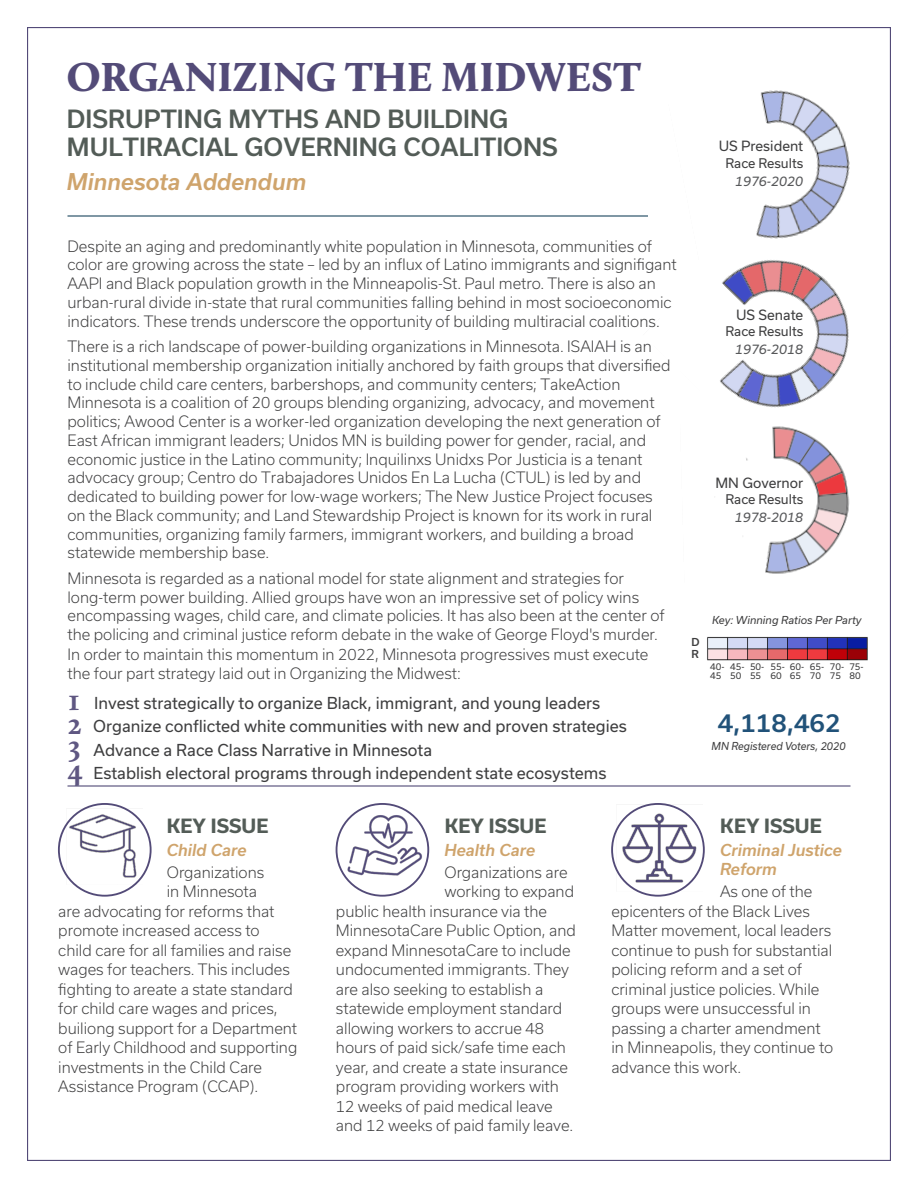
<style>
.page{position:relative;width:918px;height:1188px;background:#fff}
.page>*{position:absolute;margin:0;border:0;box-sizing:border-box;transform-origin:0 0}
.t1{font:900 42px "Calluna";color:#534b78}
.t2{font:500 24px "Usual";color:#535c57}
.t3{font:500 24px "Usual";color:#215279}
.t4{font:italic 500 22.05px "Usual";color:#cfa46c}
.t5{font:700 18.75px "Usual";color:#535c57}
.t6{font:15.75px "Usual";color:#3e3e3f}
.t7{font:italic 500 15.75px/19.5px "Usual";color:#cfa46c}
.t8{font:300 15px/18.8px "Usual";color:#3e3e3f}
.t9{font:13.5px "Usual";color:#3e3e3f}
.t10{font:12.75px "Usual";color:#3e3e3f}
.t11{font:italic 12.75px "Usual";color:#57585a}
.t12{font:italic 10.5px "Usual";color:#3e3e3f}
.t13{font:italic 10.5px "Usual";color:#3e3e3f;scale:.95 1}
.t14{font:500 10.5px "Usual";color:#3e3e3f}
.t15{font:9px/9px "Usual";color:#3e3e3f}
.s1{font-family:"Calluna";font-weight:700;font-size:30px;color:#5f5782}
</style>
<div class="page">
<hr style="left:68px;top:785px;width:782px;height:2px;background:#534b78">
<hr style="left:68px;top:215px;width:580px;height:2px;background:#1e475e">
<img style="left:707px;top:636px;width:161px;height:25px">
<div style="left:58px;top:803px;width:94px;height:94px;border:2px solid #534b78;border-radius:50%"></div>
<img style="left:67px;top:809px;width:76px;height:75px">
<img style="left:760px;top:90px;width:90px;height:109px">
<img style="left:643px;top:199px;width:248px;height:267px">
<img style="left:679px;top:404px;width:194px;height:170px">
<div style="left:611px;top:803px;width:94px;height:94px;border:2px solid #534b78;border-radius:50%"></div>
<img style="left:616px;top:805px;width:87px;height:86px">
<div style="left:336px;top:803px;width:93px;height:94px;border:2px solid #534b78;border-radius:50%"></div>
<img style="left:341px;top:807px;width:87px;height:73px">
<p class="t1" style="left:67px;top:50px;width:575px">ORGANIZING THE MIDWEST</p>
<p class="t2" style="left:67px;top:105px;width:443px">DISRUPTING MYTHS AND BUILDING</p>
<p class="t2" style="left:67px;top:133px;width:492px">MULTIRACIAL GOVERNING COALITIONS</p>
<p class="t4" style="left:67px;top:169px;width:241px">Minnesota Addendum</p>
<p class="t9" style="left:719px;top:138px;width:86px">US President</p>
<p class="t10" style="left:725px;top:156px;width:79px">Race Results</p>
<p class="t11" style="left:735px;top:174px;width:70px">1976-2020</p>
<p class="t8" style="left:68px;top:237px;width:611px">Despite an aging and predominantly white population in Minnesota, communities of color are growing across the state – led by an influx of Latino immigrants and signifigant AAPI and Black population growth in the Minneapolis-St. Paul metro. There is also an urban-rural divide in-state that rural communities falling behind in most socioeconomic indicators. These trends underscore the opportunity of building multiracial coalitions.</p>
<p class="t8" style="left:68px;top:337px;width:605px">There is a rich landscape of power-building organizations in Minnesota. ISAIAH is an institutional membership organization initially anchored by faith groups that diversified to include child care centers, barbershops, and community centers; TakeAction Minnesota is a coalition of 20 groups blending organizing, advocacy, and movement politics; Awood Center is a worker-led organization developing the next generation of East African immigrant leaders; Unidos MN is building power for gender, racial, and economic justice in the Latino community; Inquilinxs Unidxs Por Justicia is a tenant advocacy group; Centro do Trabajadores Unidos En La Lucha (CTUL) is led by and dedicated to building power for low-wage workers; The New Justice Project focuses on the Black community; and Land Stewardship Project is known for its work in rural communities, organizing family farmers, immigrant workers, and building a broad statewide membership base.</p>
<p class="t8" style="left:68px;top:569px;width:599px">Minnesota is regarded as a national model for state alignment and strategies for long-term power building. Allied groups have won an impressive set of policy wins encompassing wages, child care, and climate policies. It has also been at the center of the policing and criminal justice reform debate in the wake of George Floyd's murder.<br>In order to maintain this momentum in 2022, Minnesota progressives must execute the four part strategy laid out in Organizing the Midwest:</p>
<p class="t6" style="left:68px;top:694px;width:534px"><span class="s1">1</span> Invest strategically to organize Black, immigrant, and young leaders</p>
<p class="t6" style="left:68px;top:717px;width:561px"><span class="s1">2</span> Organize conflicted white communities with new and proven strategies</p>
<p class="t6" style="left:68px;top:741px;width:365px"><span class="s1">3</span> Advance a Race Class Narrative in Minnesota</p>
<p class="t6" style="left:68px;top:764px;width:540px"><span class="s1">4</span> Establish electoral programs through independent state ecosystems</p>
<p class="t5" style="left:167px;top:815px;width:103px">KEY ISSUE</p>
<p class="t5" style="left:445px;top:815px;width:103px">KEY ISSUE</p>
<p class="t7" style="left:444px;top:840px;width:92px">Health Care</p>
<p class="t8" style="left:444px;top:863px;width:125px">Organizations are</p>
<p class="t8" style="left:444px;top:882px;width:131px">working to expand</p>
<p class="t8" style="left:336px;top:902px;width:213px">public health insurance via the</p>
<p class="t8" style="left:336px;top:921px;width:241px">MinnesotaCare Public Option, and</p>
<p class="t8" style="left:336px;top:941px;width:236px">expand MinnesotaCare to include</p>
<p class="t8" style="left:336px;top:960px;width:235px">undocumented immigrants. They</p>
<p class="t8" style="left:336px;top:980px;width:209px">are also seeking to establish a</p>
<p class="t8" style="left:336px;top:999px;width:228px">statewide employment standard</p>
<p class="t8" style="left:336px;top:1019px;width:210px">allowing workers to accrue 48</p>
<p class="t8" style="left:336px;top:1038px;width:232px">hours of paid sick/safe time each</p>
<p class="t8" style="left:336px;top:1058px;width:234px">year, and create a state insurance</p>
<p class="t8" style="left:336px;top:1077px;width:224px">program providing workers with</p>
<p class="t8" style="left:336px;top:1097px;width:218px">12 weeks of paid medical leave</p>
<p class="t8" style="left:336px;top:1116px;width:239px">and 12 weeks of paid family leave.</p>
<p class="t9" style="left:736px;top:307px;width:69px">US Senate</p>
<p class="t10" style="left:725px;top:324px;width:79px">Race Results</p>
<p class="t11" style="left:735px;top:342px;width:70px">1976-2018</p>
<p class="t9" style="left:716px;top:475px;width:89px">MN Governor</p>
<p class="t10" style="left:725px;top:492px;width:79px">Race Results</p>
<p class="t11" style="left:735px;top:510px;width:70px">1978-2018</p>
<p class="t12" style="left:712px;top:614px;width:151px">Key: Winning Ratios Per Party</p>
<p class="t14" style="left:691px;top:636px;width:10px">D</p>
<p class="t14" style="left:691px;top:648px;width:9px">R</p>
<p class="t15" style="left:710px;top:663px;width:16px">40-<br>45</p>
<p class="t15" style="left:730px;top:663px;width:16px">45-<br>50</p>
<p class="t15" style="left:750px;top:663px;width:16px">50-<br>55</p>
<p class="t15" style="left:771px;top:663px;width:16px">55-<br>60</p>
<p class="t15" style="left:790px;top:663px;width:16px">60-<br>65</p>
<p class="t15" style="left:810px;top:663px;width:16px">65-<br>70</p>
<p class="t15" style="left:830px;top:663px;width:16px">70-<br>75</p>
<p class="t15" style="left:849px;top:663px;width:16px">75-<br>80</p>
<p class="t3" style="left:718px;top:709px;width:124px">4,118,462</p>
<p class="t13" style="left:712px;top:740px;width:143px">MN Registered Voters, 2020</p>
<p class="t5" style="left:720px;top:815px;width:103px">KEY ISSUE</p>
<p class="t7" style="left:720px;top:840px;width:124px">Criminal Justice<br>Reform</p>
<p class="t8" style="left:611px;top:882px;width:223px;line-height:19.5px;text-indent:109px">As one of the epicenters of the Black Lives<br>Matter movement, local leaders continue to push for substantial policing reform and a set of criminal justice policies. While groups were unsuccessful in passing a charter amendment in Minneapolis, they continue to advance this work.</p>
<p class="t7" style="left:167px;top:840px;width:81px">Child Care</p>
<p class="t8" style="left:167px;top:863px;width:99px">Organizations</p>
<p class="t8" style="left:167px;top:882px;width:92px">in Minnesota</p>
<p class="t8" style="left:58px;top:902px;width:218px">are advocating for reforms that</p>
<p class="t8" style="left:58px;top:921px;width:203px">promote increased access to</p>
<p class="t8" style="left:58px;top:941px;width:235px">child care for all families and raise</p>
<p class="t8" style="left:58px;top:960px;width:233px">wages for teachers. This includes</p>
<p class="t8" style="left:58px;top:980px;width:236px">fighting to areate a state standard</p>
<p class="t8" style="left:58px;top:999px;width:221px">for child care wages and prices,</p>
<p class="t8" style="left:58px;top:1019px;width:240px">builiong support for a Department</p>
<p class="t8" style="left:58px;top:1038px;width:241px">of Early Childhood and supporting</p>
<p class="t8" style="left:58px;top:1058px;width:205px">investments in the Child Care</p>
<p class="t8" style="left:58px;top:1077px;width:201px">Assistance Program (CCAP).</p>
</div>
